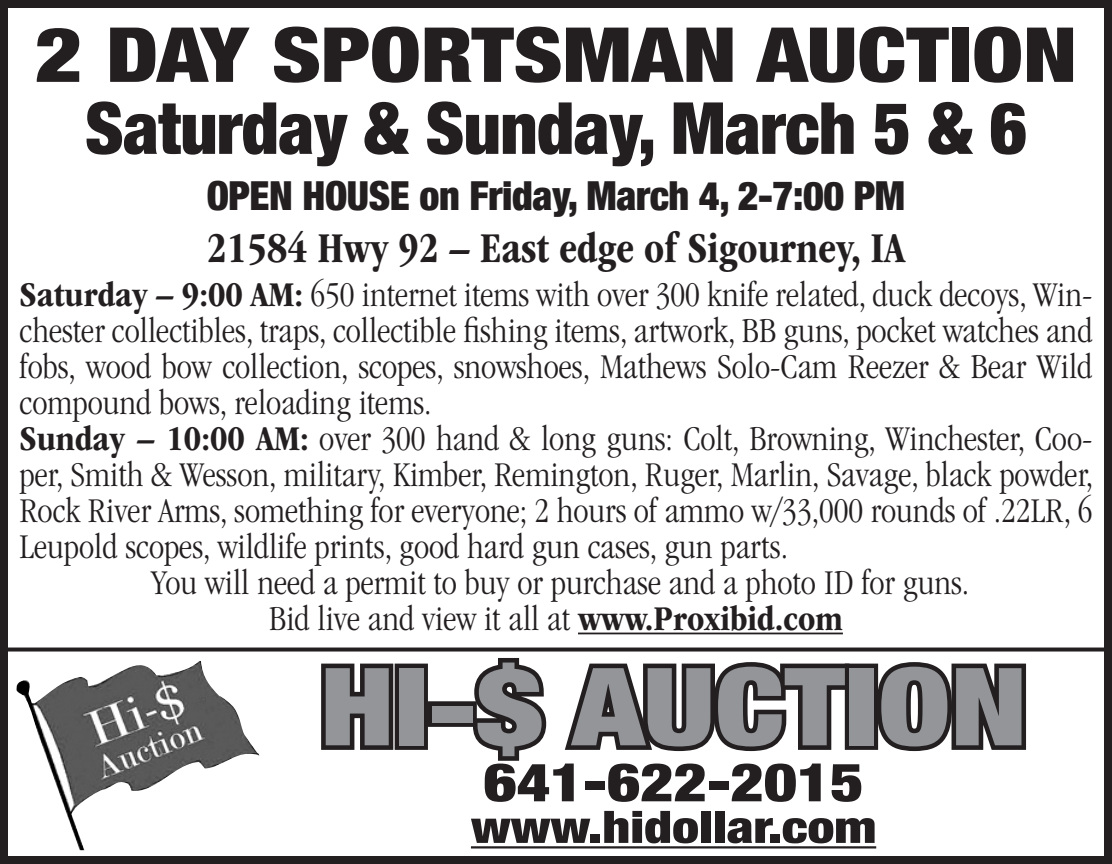
<style>
.page{position:relative;width:1112px;height:864px;background:#fff}
.page>*{position:absolute;margin:0;border:0;box-sizing:border-box;transform-origin:0 0}
.t1{font:900 condensed 108px "Helvetica Neue";color:#939598;scale:1.2 1}
.t2{font:900 condensed 76px "Helvetica Neue";color:#231f20;scale:1.2 1}
.t3{font:900 condensed 72px "Helvetica Neue";letter-spacing:-.01em;color:#231f20}
.t4{font:900 condensed 53.2px "Helvetica Neue";color:#231f20;scale:1.2 1}
.t5{font:900 condensed 44.8px "Helvetica Neue";color:#231f20;scale:1.2 1}
.t6{font:700 condensed 44px "ITC Garamond Std";color:#231f20;scale:.95 1}
.t7{font:900 condensed 40px "Helvetica Neue";letter-spacing:-.01em;color:#231f20}
.t8{font:300 condensed 36px/36px "ITC Garamond Std";color:#231f20;text-align:justify}
.s1{font-weight:700}
</style>
<div class="page">
<hr style="left:578px;top:633px;width:265px;height:1px;background:#231f20">
<div style="left:0;top:0;width:1112px;height:864px;border:8px solid #231f20"></div>
<img style="left:16px;top:661px;width:243px;height:189px">
<svg style="left:2px;top:648px;width:1108px;height:4px;background:#3c3939"></svg>
<hr style="left:471px;top:846px;width:405px;height:3px;background:#231f20">
<svg style="left:321px;top:663px;width:77px;height:87px"></svg>
<div style="left:394px;top:664px;width:34px;height:86px;border:9px solid #231f20"></div>
<div style="left:427px;top:701px;width:50px;height:26px;border:9px solid #231f20"></div>
<svg style="left:467px;top:658px;width:387px;height:103px"></svg>
<div style="left:844px;top:664px;width:34px;height:86px;border:9px solid #231f20"></div>
<svg style="left:871px;top:662px;width:156px;height:90px"></svg>
<p class="t2" style="left:35px;top:-8px;width:870px">2 DAY SPORTSMAN AUCTION</p>
<p class="t3" style="left:85px;top:69px;width:943px">Saturday &amp; Sunday, March 5 &amp; 6</p>
<p class="t7" style="left:207px;top:163px;width:700px">OPEN HOUSE on Friday, March 4, 2-7:00 PM</p>
<p class="t6" style="left:207px;top:223px;width:736px">21584 Hwy 92 – East edge of Sigourney, IA</p>
<p class="t8" style="left:20px;top:277px;width:1074px"><span class="s1">Saturday – 9:00 AM:</span> 650 internet items with over 300 knife related, duck decoys, Win&shy;chester collectibles, traps, collectible fishing items, artwork, BB guns, pocket watches and fobs, wood bow collection, scopes, snowshoes, Mathews Solo-Cam Reezer &amp; Bear Wild compound bows, reloading items.</p>
<p class="t8" style="left:20px;top:421px;width:1075px"><span class="s1">Sunday – 10:00 AM:</span> over 300 hand &amp; long guns: Colt, Browning, Winchester, Coo&shy;per, Smith &amp; Wesson, military, Kimber, Remington, Ruger, Marlin, Savage, black powder, Rock River Arms, something for everyone; 2 hours of ammo w/33,000 rounds of .22LR, 6<br>Leupold scopes, wildlife prints, good hard gun cases, gun parts.</p>
<p class="t8" style="left:151px;top:565px;width:819px">You will need a permit to buy or purchase and a photo ID for guns.</p>
<p class="t8" style="left:269px;top:601px;width:575px">Bid live and view it all at <span class="s1">www.Proxibid.com</span></p>
<p class="t1" style="left:320px;top:618px;width:591px">HI-$ AUCTION</p>
<p class="t4" style="left:483px;top:739px;width:318px">641-622-2015</p>
<p class="t5" style="left:471px;top:790px;width:339px">www.hidollar.com</p>
</div>
